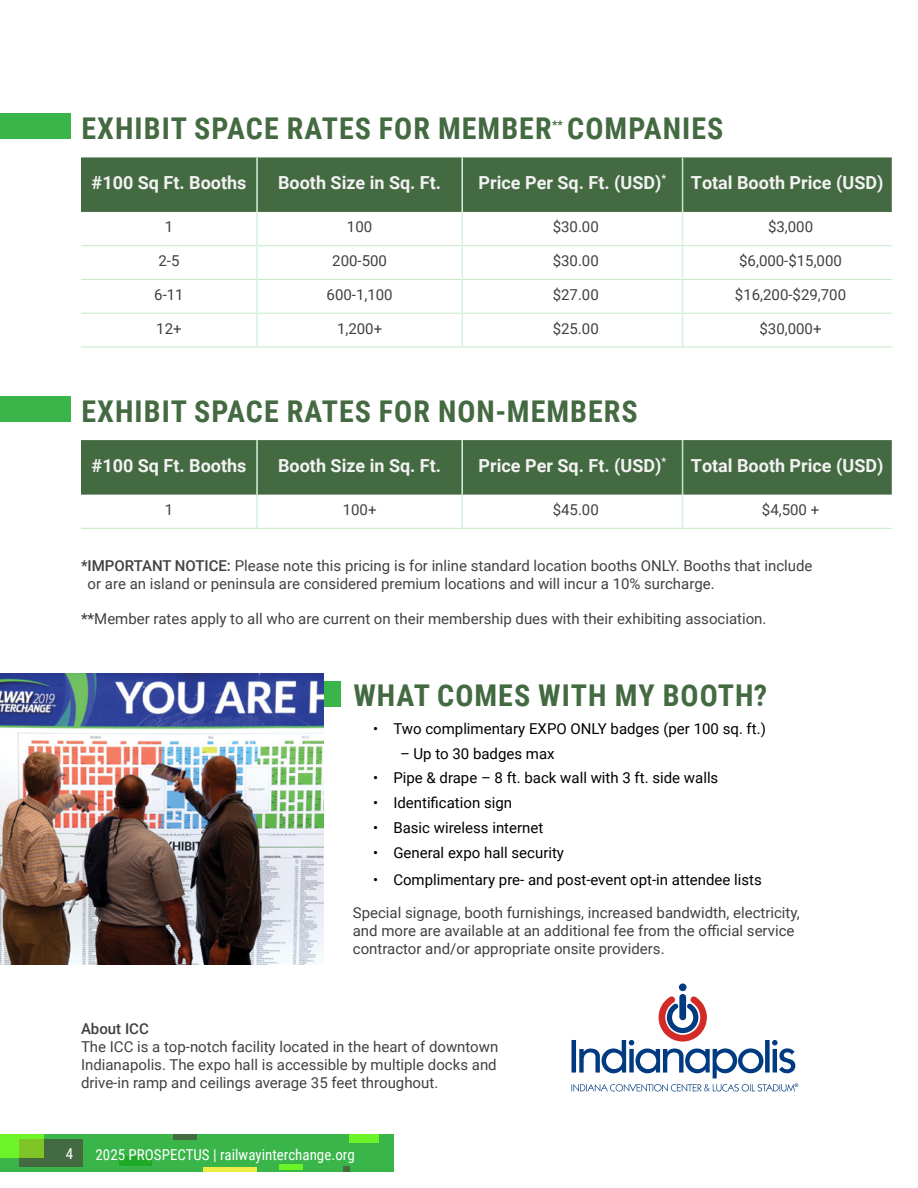
<style>
.page{position:relative;width:918px;height:1188px;background:#fff}
.page>*{position:absolute;margin:0;border:0;box-sizing:border-box;transform-origin:0 0}
.t1{font:700 30px "Roboto Condensed";letter-spacing:.035em;color:#446a42}
.t2{font:700 18px "Roboto";color:#f3f2f3}
.t3{font:15px/18px "Roboto";color:#414042}
.t4{font:15px "Roboto";color:#000}
.t5{font:15px "Roboto Condensed";color:#fff}
.t6{font:500 15px "Roboto";color:#414042}
.t7{font:700 12px "Roboto";color:#446a42}
.s1{font-weight:500}
</style>
<div class="page">
<div style="left:0;top:1134px;width:393px;height:38px;background:#3ab54a"></div>
<div style="left:19px;top:1139px;width:64px;height:28px;background:#446a42"></div>
<svg style="left:0;top:1134px;width:43px;height:24px"></svg>
<div style="left:349px;top:1134px;width:29px;height:9px;background:#6cf428"></div>
<div style="left:119px;top:1156px;width:33px;height:9px;background:#1ea926"></div>
<div style="left:279px;top:1164px;width:24px;height:6px;background:#6cf428"></div>
<div style="left:173px;top:1134px;width:24px;height:6px;background:#446a42"></div>
<svg style="left:344px;top:1166px;width:6px;height:6px"></svg>
<div style="left:203px;top:1167px;width:54px;height:5px;background:#eeec46"></div>
<svg style="left:572px;top:983px;width:226px;height:109px"></svg>
<div style="left:81px;top:440px;width:811px;height:55px;background:#446a42"></div>
<hr style="left:81px;top:528px;width:176px;height:1px;background:#c4e9c9">
<hr style="left:257px;top:528px;width:205px;height:1px;background:#c4e9c9">
<hr style="left:462px;top:528px;width:221px;height:1px;background:#c4e9c9">
<hr style="left:683px;top:528px;width:209px;height:1px;background:#c4e9c9">
<hr style="left:256px;top:495px;width:2px;height:33px;background:#d7f0db">
<hr style="left:461px;top:495px;width:2px;height:33px;background:#d7f0db">
<hr style="left:256px;top:440px;width:2px;height:55px;background:#d7f0db">
<hr style="left:461px;top:440px;width:2px;height:55px;background:#d7f0db">
<hr style="left:682px;top:440px;width:1px;height:55px;background:#c4e9c9">
<div style="left:81px;top:157px;width:811px;height:55px;background:#446a42"></div>
<hr style="left:81px;top:245px;width:175px;height:1px;background:#c4e9c9">
<hr style="left:258px;top:245px;width:203px;height:1px;background:#c4e9c9">
<hr style="left:463px;top:245px;width:220px;height:1px;background:#c4e9c9">
<hr style="left:683px;top:245px;width:209px;height:1px;background:#c4e9c9">
<hr style="left:81px;top:279px;width:175px;height:1px;background:#c4e9c9">
<hr style="left:258px;top:279px;width:203px;height:1px;background:#c4e9c9">
<hr style="left:463px;top:279px;width:220px;height:1px;background:#c4e9c9">
<hr style="left:683px;top:279px;width:209px;height:1px;background:#c4e9c9">
<hr style="left:81px;top:313px;width:175px;height:1px;background:#c4e9c9">
<hr style="left:258px;top:313px;width:203px;height:1px;background:#c4e9c9">
<hr style="left:463px;top:313px;width:220px;height:1px;background:#c4e9c9">
<hr style="left:683px;top:313px;width:209px;height:1px;background:#c4e9c9">
<hr style="left:81px;top:347px;width:176px;height:1px;background:#c4e9c9">
<hr style="left:257px;top:347px;width:205px;height:1px;background:#c4e9c9">
<hr style="left:462px;top:347px;width:221px;height:1px;background:#c4e9c9">
<hr style="left:683px;top:347px;width:209px;height:1px;background:#c4e9c9">
<hr style="left:256px;top:212px;width:2px;height:34px;background:#d7f0db">
<hr style="left:256px;top:246px;width:2px;height:33px;background:#d7f0db">
<hr style="left:256px;top:279px;width:2px;height:34px;background:#d7f0db">
<hr style="left:256px;top:313px;width:2px;height:34px;background:#d7f0db">
<hr style="left:461px;top:212px;width:2px;height:34px;background:#d7f0db">
<hr style="left:461px;top:246px;width:2px;height:33px;background:#d7f0db">
<hr style="left:461px;top:279px;width:2px;height:34px;background:#d7f0db">
<hr style="left:461px;top:313px;width:2px;height:34px;background:#d7f0db">
<hr style="left:256px;top:157px;width:2px;height:55px;background:#d7f0db">
<hr style="left:461px;top:157px;width:2px;height:55px;background:#d7f0db">
<hr style="left:682px;top:157px;width:1px;height:55px;background:#c4e9c9">
<hr style="left:682px;top:212px;width:1px;height:136px;background:#d7f0db">
<hr style="left:682px;top:494px;width:1px;height:35px;background:#d7f0db">
<div style="left:0;top:681px;width:341px;height:25px;background:#3ab54a"></div>
<div style="left:0;top:114px;width:70px;height:25px;background:#3ab54a"></div>
<div style="left:0;top:396px;width:70px;height:26px;background:#3ab54a"></div>
<img style="left:0;top:674px;width:324px;height:291px">
<h1 class="t1" style="left:82px;top:108px;width:472px">EXHIBIT SPACE RATES FOR MEMBER</h1>
<p class="t7" style="left:552px;top:116px;width:12px">**</p>
<h1 class="t1" style="left:567px;top:108px;width:158px">COMPANIES</h1>
<p class="t2" style="left:92px;top:170px;width:156px">#100 Sq Ft. Booths</p>
<p class="t2" style="left:278px;top:170px;width:165px">Booth Size in Sq. Ft.</p>
<p class="t2" style="left:479px;top:170px;width:189px">Price Per Sq. Ft. (USD)<sup>*</sup></p>
<p class="t2" style="left:691px;top:170px;width:194px">Total Booth Price (USD)</p>
<p class="t3" style="left:165px;top:218px;width:10px">1</p>
<p class="t3" style="left:347px;top:218px;width:27px">100</p>
<p class="t3" style="left:553px;top:218px;width:48px">$30.00</p>
<p class="t3" style="left:768px;top:218px;width:47px">$3,000</p>
<p class="t3" style="left:159px;top:251px;width:22px">2-5</p>
<p class="t3" style="left:332px;top:251px;width:56px">200-500</p>
<p class="t3" style="left:553px;top:251px;width:48px">$30.00</p>
<p class="t3" style="left:739px;top:251px;width:104px">$6,000-$15,000</p>
<p class="t3" style="left:154px;top:285px;width:31px">6-11</p>
<p class="t3" style="left:327px;top:285px;width:68px">600-1,100</p>
<p class="t3" style="left:553px;top:285px;width:48px">$27.00</p>
<p class="t3" style="left:735px;top:285px;width:113px">$16,200-$29,700</p>
<p class="t3" style="left:156px;top:319px;width:27px">12+</p>
<p class="t3" style="left:337px;top:319px;width:47px">1,200+</p>
<p class="t3" style="left:553px;top:319px;width:48px">$25.00</p>
<p class="t3" style="left:760px;top:319px;width:64px">$30,000+</p>
<h1 class="t1" style="left:82px;top:391px;width:558px">EXHIBIT SPACE RATES FOR NON-MEMBERS</h1>
<p class="t2" style="left:92px;top:453px;width:156px">#100 Sq Ft. Booths</p>
<p class="t2" style="left:278px;top:453px;width:165px">Booth Size in Sq. Ft.</p>
<p class="t2" style="left:479px;top:453px;width:189px">Price Per Sq. Ft. (USD)<sup>*</sup></p>
<p class="t2" style="left:691px;top:453px;width:194px">Total Booth Price (USD)</p>
<p class="t3" style="left:165px;top:500px;width:10px">1</p>
<p class="t3" style="left:343px;top:500px;width:35px">100+</p>
<p class="t3" style="left:553px;top:500px;width:48px">$45.00</p>
<p class="t3" style="left:762px;top:500px;width:59px">$4,500 +</p>
<p class="t3" style="left:88px;top:556px;width:726px;text-indent:-7px"><span class="s1">*IMPORTANT NOTICE:</span> Please note this pricing is for inline standard location booths ONLY. Booths that include or are an island or peninsula are considered premium locations and will incur a 10% surcharge.</p>
<p class="t3" style="left:81px;top:609px;width:687px"><span class="s1">**</span>Member rates apply to all who are current on their membership dues with their exhibiting association.</p>
<h1 class="t1" style="left:353px;top:674px;width:416px">WHAT COMES WITH MY BOOTH?</h1>
<p class="t4" style="left:373px;top:718px;width:394px">• Two complimentary EXPO ONLY badges (per 100 sq. ft.)</p>
<p class="t4" style="left:400px;top:743px;width:156px">– Up to 30 badges max</p>
<p class="t4" style="left:373px;top:767px;width:347px">• Pipe &amp; drape – 8 ft. back wall with 3 ft. side walls</p>
<p class="t4" style="left:373px;top:792px;width:141px">• Identification sign</p>
<p class="t4" style="left:373px;top:817px;width:172px">• Basic wireless internet</p>
<p class="t4" style="left:373px;top:842px;width:192px">• General expo hall security</p>
<p class="t4" style="left:373px;top:869px;width:390px">• Complimentary pre- and post-event opt-in attendee lists</p>
<p class="t3" style="left:353px;top:903px;width:448px">Special signage, booth furnishings, increased bandwidth, electricity, and more are available at an additional fee from the official service contractor and/or appropriate onsite providers.</p>
<p class="t6" style="left:81px;top:1018px;width:69px">About ICC</p>
<p class="t3" style="left:81px;top:1037px;width:419px;text-align:justify">The ICC is a top-notch facility located in the heart of downtown Indianapolis. The expo hall is accessible by multiple docks and drive-in ramp and ceilings average 35 feet throughout.</p>
<p class="t5" style="left:66px;top:1143px;width:9px">4</p>
<p class="t5" style="left:96px;top:1144px;width:261px">2025 PROSPECTUS | railwayinterchange.org</p>
</div>
